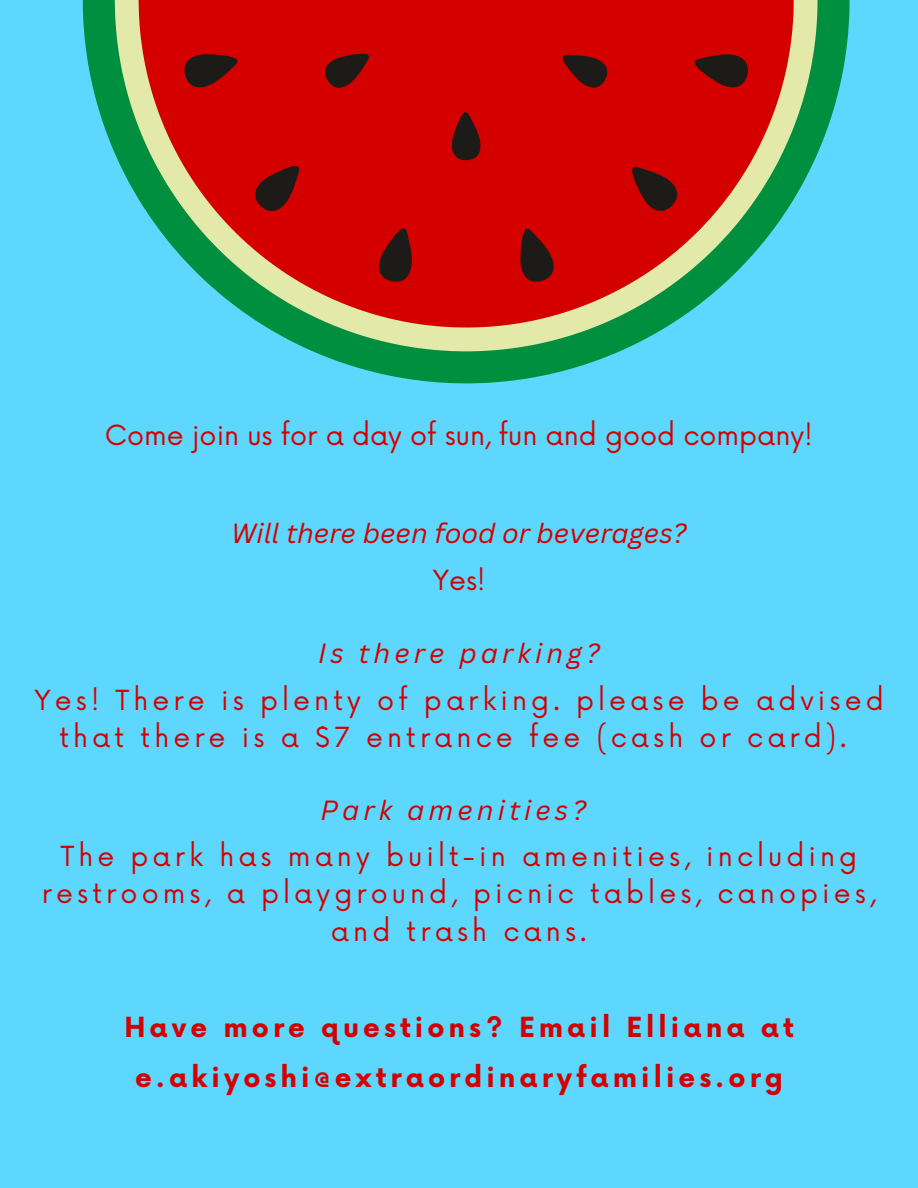
<style>
.page{position:relative;width:918px;height:1188px;background:#5dd7fd}
.page>*{position:absolute;margin:0;border:0;box-sizing:border-box;transform-origin:0 0}
.t1{font:27px/37.2px "Now";letter-spacing:.15em;color:#d40000;text-align:center}
.t2{font:700 27px "Now";letter-spacing:.15em;color:#d40000}
.t3{font:27px "Now";color:#d40000}
.t4{font:italic 27px "Canva Sans";letter-spacing:.15em;color:#d40000}
.t5{font:italic 27px "Canva Sans";color:#d40000}
</style>
<div class="page">
<svg style="left:82px;top:0;width:768px;height:384px;fill:#d40000"></svg>
<svg style="left:374px;top:224px;width:48px;height:62px;background:#870b09"></svg>
<svg style="left:447px;top:110px;width:43px;height:57px;background:#8a0a09"></svg>
<svg style="left:556px;top:50px;width:57px;height:43px;background:#8a0a09"></svg>
<svg style="left:316px;top:41px;width:55px;height:57px;background:#9a0807"></svg>
<svg style="left:508px;top:227px;width:58px;height:64px;background:#960907"></svg>
<svg style="left:620px;top:165px;width:66px;height:54px;background:#930908"></svg>
<svg style="left:690px;top:44px;width:62px;height:48px;background:#870b09"></svg>
<svg style="left:247px;top:154px;width:54px;height:66px;background:#930908"></svg>
<svg style="left:175px;top:42px;width:64px;height:58px;background:#960907"></svg>
<p class="t3" style="left:105px;top:420px;width:709px">Come join us for a day of sun, fun and good company!</p>
<h1 class="t5" style="left:231px;top:514px;width:457px">Will there been food or beverages?</h1>
<p class="t1" style="left:433px;top:563px;width:54px">Yes!</p>
<p class="t4" style="left:318px;top:634px;width:283px">Is there parking?</p>
<p class="t1" style="left:35px;top:683px;width:851px">Yes! There is plenty of parking. please be advised that there is a $7 entrance fee (cash or card).</p>
<p class="t4" style="left:321px;top:791px;width:267px">Park amenities?</p>
<p class="t1" style="left:42px;top:839px;width:835px">The park has many built-in amenities, including restrooms, a playground, picnic tables, canopies, and trash cans.</p>
<p class="t2" style="left:124px;top:1013px;width:671px">Have more questions? Email Elliana at</p>
<p class="t2" style="left:135px;top:1063px;width:650px">e.akiyoshi@extraordinaryfamilies.org</p>
</div>
